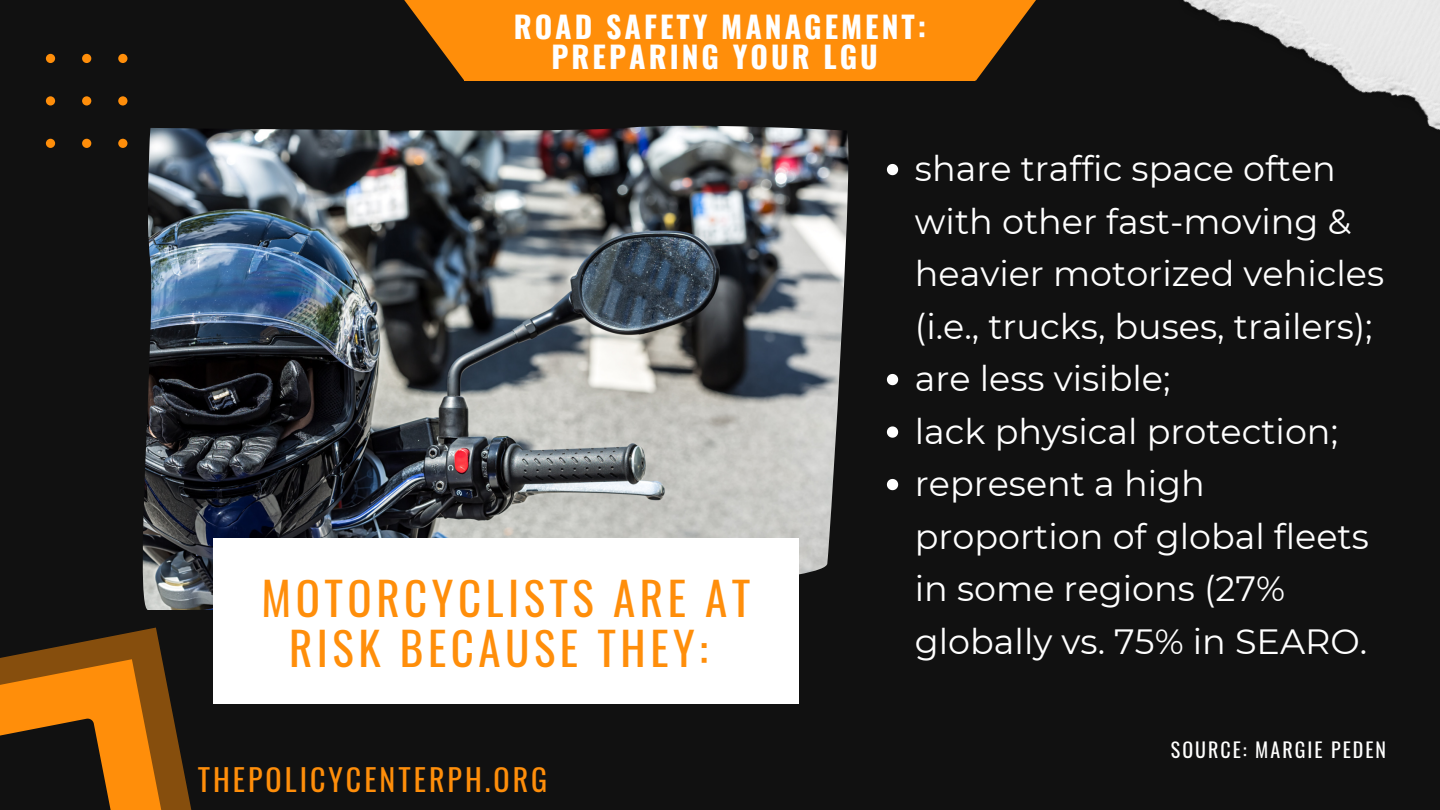
<style>
.page{position:relative;width:1440px;height:810px;background:#111}
.page>*{position:absolute;margin:0;border:0;box-sizing:border-box;transform-origin:0 0}
.t1{font:45px/50.2px "Oswald";letter-spacing:.1em;color:#ff8e0a;text-align:center}
.t2{font:35px/52.5px "Montserrat";color:#fff}
.t3{font:700 30px/30px "Oswald";letter-spacing:.1em;color:#fff;text-align:center}
.t4{font:30px "Oswald";letter-spacing:.1em;color:#ff8e0a}
.t5{font:20px "Oswald";letter-spacing:.1em;color:#fffffe}
</style>
<div class="page">
<img style="left:143px;top:126px;width:706px;height:449px">
<div style="left:464px;top:0;width:511px;height:81px;background:#ff8e0a"></div>
<svg style="left:975px;top:0;width:61px;height:81px"></svg>
<svg style="left:404px;top:0;width:60px;height:80px"></svg>
<img style="left:1183px;top:0;width:257px;height:130px">
<svg style="left:45px;top:53px;width:82px;height:95px"></svg>
<svg style="left:142px;top:546px;width:71px;height:38px"></svg>
<svg style="left:0;top:584px;width:213px;height:226px"></svg>
<div style="left:213px;top:538px;width:586px;height:166px;background:#fff"></div>
<svg style="left:887px;top:164px;width:11px;height:11px"></svg>
<svg style="left:887px;top:374px;width:11px;height:11px"></svg>
<svg style="left:887px;top:426px;width:11px;height:12px"></svg>
<svg style="left:887px;top:479px;width:11px;height:11px"></svg>
<p class="t3" style="left:514px;top:10px;width:414px">ROAD SAFETY MANAGEMENT:<br>PREPARING YOUR LGU</p>
<p class="t1" style="left:262px;top:571px;width:490px">MOTORCYCLISTS ARE AT<br>RISK BECAUSE THEY:</p>
<p class="t4" style="left:198px;top:757px;width:351px">THEPOLICYCENTERPH.ORG</p>
<p class="t2" style="left:915px;top:142px;width:471px">share traffic space often with other fast-moving &amp; heavier motorized vehicles (i.e., trucks, buses, trailers); are less visible;<br>lack physical protection; represent a high proportion of global fleets in some regions (27% globally vs. 75% in SEARO.</p>
<p class="t5" style="left:1171px;top:734px;width:217px">SOURCE: MARGIE PEDEN</p>
</div>
